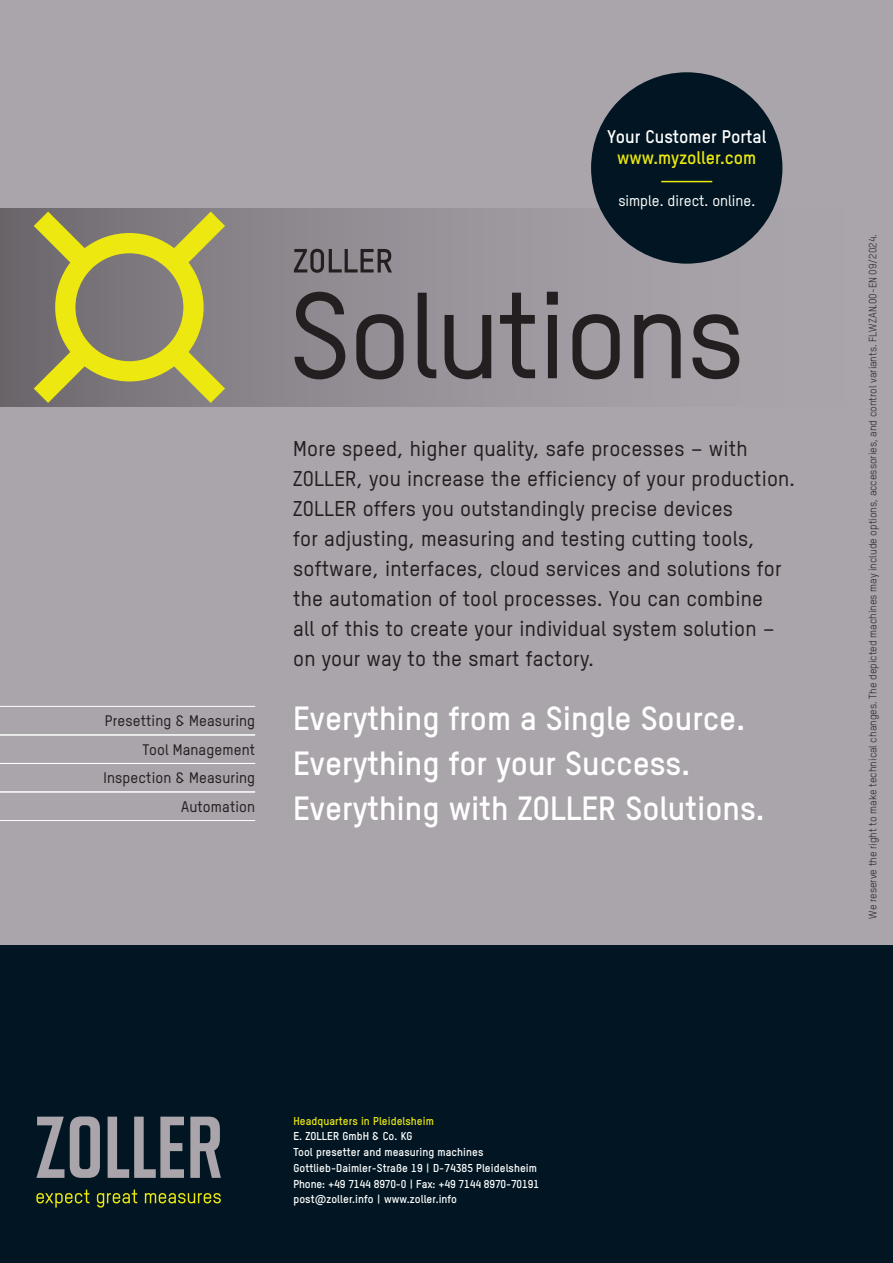
<style>
.page{position:relative;width:893px;height:1263px;background:#fff}
.page>*{position:absolute;margin:0;border:0;box-sizing:border-box;transform-origin:0 0}
.Solutions_80_22pt_schwarz{font:500 120px "TSTARPRO";letter-spacing:-.02em;color:#231f20}
.Headline_22_30pt_weiss{font:700 33px "TSTARPRO";color:#fff}
.Copy_Rück_14_20pt_schwarz{font:500 21px/30px "TSTARPRO";letter-spacing:.01em;color:#231f20}
.RS_Kundenportal_12_14pt_weiss{font:700 18px "TSTARPRO";color:#fff}
.RS_myzoller_12_14pt_gelb{font:700 18px "TSTARPRO";color:#ece810}
.Bereiche_10_19pt_rechtsb_schwarz{font:500 15px "TSTARPRO";letter-spacing:.01em;color:#231f20}
.RS_einfach_10_14pt_weiss{font:500 15px "TSTARPRO";color:#fff}
.Adresse_7_5_11pt_weiss{font:700 11.25px/15.8px "TSTARPRO";letter-spacing:.005em;color:#fff}
.Ort_7_5_11pt_gelb{font:700 11.25px "TSTARPRO";letter-spacing:.005em;color:#ece810}
.RS_Artikel_Ausschluss{font:10.5px "TSTARPRO";color:#231f20}
</style>
<div class="page">
<div style="left:0;top:944px;width:893px;height:319px;background:#011622"></div>
<div style="left:0;top:0;width:893px;height:944px;background:#aaa4ab"></div>
<div style="left:0;top:208px;width:893px;height:198px;background:linear-gradient(to right,#747075,#b4aeb5)"></div>
<svg style="left:34px;top:212px;width:191px;height:191px;background:#a09c57"></svg>
<svg style="left:108px;top:1117px;width:76px;height:61px"></svg>
<svg style="left:190px;top:1117px;width:31px;height:61px"></svg>
<svg style="left:36px;top:1116px;width:28px;height:62px"></svg>
<svg style="left:70px;top:1116px;width:30px;height:62px"></svg>
<svg style="left:36px;top:1189px;width:53px;height:18px"></svg>
<svg style="left:97px;top:1189px;width:40px;height:18px"></svg>
<svg style="left:145px;top:1193px;width:76px;height:10px"></svg>
<div style="left:591px;top:72px;width:191px;height:192px;background:#011622;border-radius:50%"></div>
<hr style="left:661px;top:181px;width:51px;height:1px;background:#ece810">
<svg style="left:294px;top:249px;width:98px;height:24px;background:#676367"></svg>
<hr style="left:0;top:706px;width:255px;height:1px;background:#fff">
<hr style="left:0;top:735px;width:255px;height:1px;background:#fff">
<hr style="left:0;top:734px;width:255px;height:1px;background:#fff">
<hr style="left:0;top:763px;width:255px;height:1px;background:#fff">
<hr style="left:0;top:792px;width:255px;height:1px;background:#fff">
<hr style="left:0;top:791px;width:255px;height:1px;background:#fff">
<hr style="left:0;top:820px;width:255px;height:1px;background:#fff">
<p class="Bereiche_10_19pt_rechtsb_schwarz" style="left:105px;top:711px;width:152px">Presetting &amp; Measuring</p>
<p class="Bereiche_10_19pt_rechtsb_schwarz" style="left:143px;top:739px;width:114px">Tool Management</p>
<p class="Bereiche_10_19pt_rechtsb_schwarz" style="left:103px;top:768px;width:153px">Inspection &amp; Measuring</p>
<p class="Bereiche_10_19pt_rechtsb_schwarz" style="left:181px;top:796px;width:76px">Automation</p>
<p class="RS_Kundenportal_12_14pt_weiss" style="left:607px;top:125px;width:160px">Your Customer Portal</p>
<p class="RS_myzoller_12_14pt_gelb" style="left:617px;top:146px;width:141px">www.myzoller.com</p>
<p class="RS_einfach_10_14pt_weiss" style="left:618px;top:191px;width:138px">simple. direct. online.</p>
<p class="Solutions_80_22pt_schwarz" style="left:289px;top:255px;width:457px">Solutions</p>
<p class="Copy_Rück_14_20pt_schwarz" style="left:293px;top:432px;width:503px">More speed, higher quality, safe processes – with ZOLLER, you increase the efficiency of your production.<br>ZOLLER offers you outstandingly precise devices<br>for adjusting, measuring and testing cutting tools, software, interfaces, cloud services and solutions for the automation of tool processes. You can combine<br>all of this to create your individual system solution – on your way to the smart factory.</p>
<p class="Headline_22_30pt_weiss" style="left:293px;top:696px;width:453px">Everything from a Single Source.</p>
<p class="Headline_22_30pt_weiss" style="left:293px;top:741px;width:398px">Everything for your Success.</p>
<p class="Headline_22_30pt_weiss" style="left:293px;top:786px;width:473px">Everything with ZOLLER Solutions.</p>
<p class="RS_Artikel_Ausschluss" style="left:866px;top:918px;width:686px;rotate:-90deg">We reserve the right to make technical changes. The depicted machines may include options, accessories, and control variants. FLWZAN.00-EN 09/2024.</p>
<p class="Ort_7_5_11pt_gelb" style="left:293px;top:1113px;width:142px">Headquarters in Pleidelsheim</p>
<p class="Adresse_7_5_11pt_weiss" style="left:293px;top:1128px;width:247px">E. ZOLLER GmbH &amp; Co. KG<br>Tool presetter and measuring machines Gottlieb-Daimler-Straße 19 | D-74385 Pleidelsheim Phone: +49 7144 8970-0 | Fax: +49 7144 8970-70191 post@zoller.info | www.zoller.info</p>
</div>
